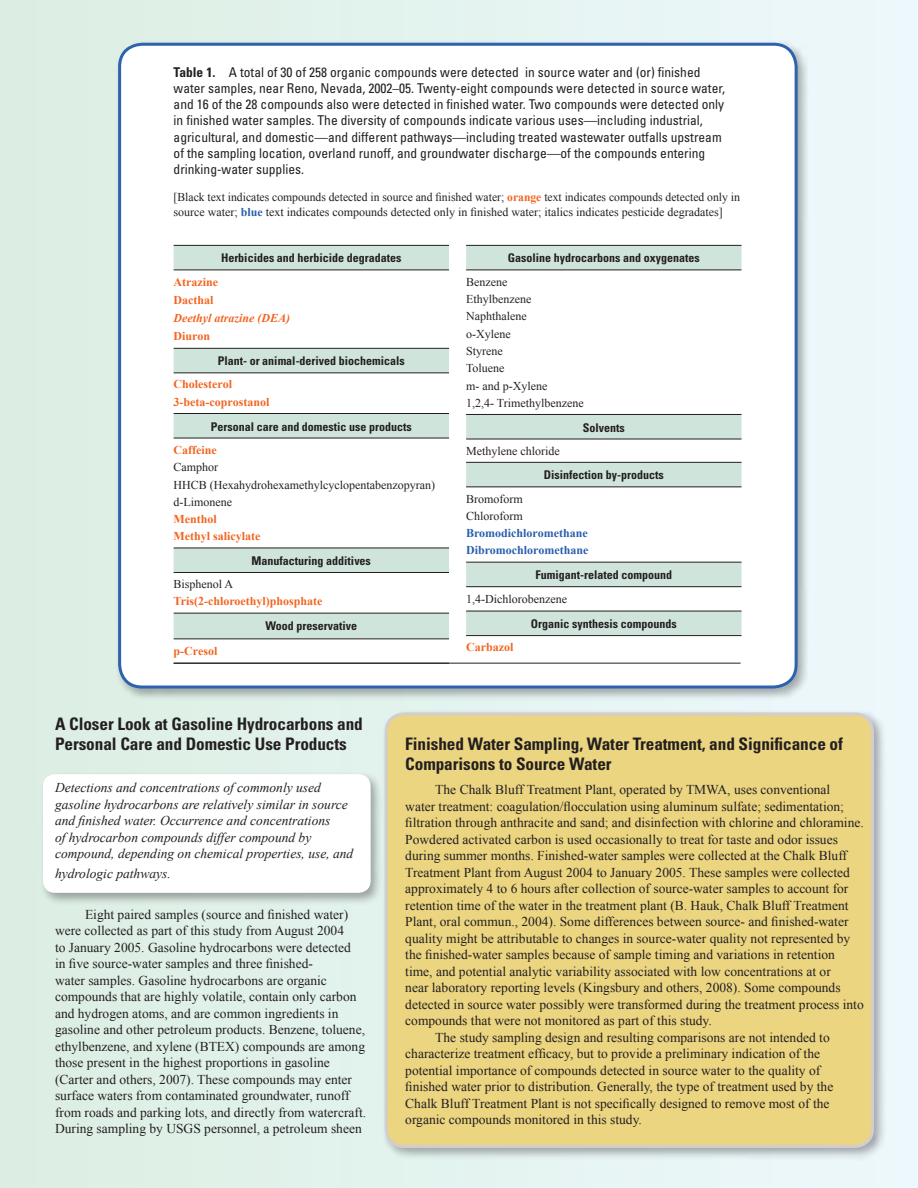
<style>
.page{position:relative;width:918px;height:1188px;background:#fff}
.page>*{position:absolute;margin:0;border:0;box-sizing:border-box;transform-origin:0 0}
.Heading_1{font:700 condensed 17.25px/20.2px "Univers";letter-spacing:-.005em;color:#231f20}
.Body_Text{font:13.5px/16.5px "Times New Roman";color:#231f20}
.TableTitle{font:condensed 13.5px/16.2px "Univers";color:#231f20}
.Heading_1-2{font:italic 13.5px/16.5px "Times New Roman";color:#231f20}
.TableCellHeading{font:700 condensed 12px "Univers";color:#231f20}
.TableCellBody{font:12px "Times New Roman";color:#231f20}
.TableHeadnote{font:12px/15px "Times New Roman";color:#231f20}
.TableCellBody-2{font:700 12px "Times New Roman";color:#f36421}
.TableCellBody-3{font:700 12px "Times New Roman";color:#285fad}
.TableCellBody-4{font:italic 700 12px "Times New Roman";color:#f36421}
.s1{font-weight:700}
.s2{font-weight:700;color:#f36421}
.s3{font-weight:700;color:#285fad}
</style>
<div class="page">
<div style="left:0;top:0;width:918px;height:1188px;background:linear-gradient(to right,#dceee3,#edf8fc)"></div>
<div style="left:114px;top:39px;width:696px;height:662px;background:#231f20;opacity:.37"></div>
<div style="left:120px;top:44px;width:676px;height:643px;background:#fff;border-radius:22px"></div>
<div style="left:118px;top:43px;width:680px;height:645px;border:3px solid #2e62ae;border-radius:22px"></div>
<div style="left:381px;top:709px;width:506px;height:452px;background:#231f20;opacity:.37"></div>
<div style="left:386px;top:714px;width:487px;height:432px;background:#ebd580;border-radius:18px"></div>
<div style="left:385px;top:712px;width:489px;height:436px;border:3px solid #d2cecd;border-radius:18px"></div>
<div style="left:39px;top:770px;width:344px;height:135px;background:#231f20;opacity:.37"></div>
<div style="left:43px;top:774px;width:328px;height:119px;background:#fff;border-radius:12px"></div>
<svg style="left:174px;top:246px;width:275px;height:393px"></svg>
<hr style="left:174px;top:245px;width:275px;height:1px;background:#231f20">
<hr style="left:174px;top:270px;width:275px;height:1px;background:#231f20">
<hr style="left:174px;top:348px;width:275px;height:1px;background:#231f20">
<hr style="left:174px;top:373px;width:275px;height:1px;background:#231f20">
<hr style="left:174px;top:413px;width:275px;height:1px;background:#231f20">
<hr style="left:174px;top:438px;width:275px;height:1px;background:#231f20">
<hr style="left:174px;top:548px;width:275px;height:1px;background:#231f20">
<hr style="left:174px;top:572px;width:275px;height:1px;background:#231f20">
<hr style="left:174px;top:613px;width:275px;height:1px;background:#231f20">
<hr style="left:174px;top:639px;width:275px;height:1px;background:#231f20">
<svg style="left:466px;top:246px;width:276px;height:389px"></svg>
<hr style="left:466px;top:462px;width:276px;height:1px;background:#231f20">
<hr style="left:466px;top:487px;width:276px;height:1px;background:#231f20">
<hr style="left:466px;top:611px;width:276px;height:1px;background:#231f20">
<hr style="left:466px;top:414px;width:276px;height:1px;background:#231f20">
<hr style="left:466px;top:439px;width:276px;height:1px;background:#231f20">
<hr style="left:466px;top:635px;width:276px;height:1px;background:#231f20">
<hr style="left:466px;top:245px;width:276px;height:1px;background:#231f20">
<hr style="left:466px;top:270px;width:276px;height:1px;background:#231f20">
<hr style="left:466px;top:562px;width:276px;height:1px;background:#231f20">
<hr style="left:466px;top:586px;width:276px;height:1px;background:#231f20">
<hr style="left:174px;top:663px;width:567px;height:1px;background:#231f20">
<p class="TableTitle" style="left:174px;top:64px;width:553px"><span class="s1">Table 1.</span> A total of 30 of 258 organic compounds were detected in source water and (or) finished water samples, near Reno, Nevada, 2002–05. Twenty-eight compounds were detected in source water, and 16 of the 28 compounds also were detected in finished water. Two compounds were detected only in finished water samples. The diversity of compounds indicate various uses—including industrial, agricultural, and domestic—and different pathways—including treated wastewater outfalls upstream of the sampling location, overland runoff, and groundwater discharge—of the compounds entering drinking-water supplies.</p>
<p class="TableHeadnote" style="left:174px;top:189px;width:568px">[Black text indicates compounds detected in source and finished water; <span class="s2">orange</span> text indicates compounds detected only in source water; <span class="s3">blue</span> text indicates compounds detected only in finished water; italics indicates pesticide degradates]</p>
<p class="TableCellHeading" style="left:221px;top:251px;width:182px">Herbicides and herbicide degradates</p>
<p class="TableCellBody-2" style="left:174px;top:273px;width:46px">Atrazine</p>
<p class="TableCellBody-2" style="left:174px;top:292px;width:41px">Dacthal</p>
<p class="TableCellBody-4" style="left:174px;top:310px;width:118px">Deethyl atrazine (DEA)</p>
<p class="TableCellBody-2" style="left:174px;top:327px;width:38px">Diuron</p>
<p class="TableCellHeading" style="left:218px;top:354px;width:189px">Plant- or animal-derived biochemicals</p>
<p class="TableCellBody-2" style="left:174px;top:376px;width:60px">Cholesterol</p>
<p class="TableCellBody-2" style="left:174px;top:393px;width:97px">3-beta-coprostanol</p>
<p class="TableCellHeading" style="left:211px;top:419px;width:203px">Personal care and domestic use products</p>
<p class="TableCellBody-2" style="left:174px;top:441px;width:45px">Caffeine</p>
<p class="TableCellBody" style="left:174px;top:459px;width:46px">Camphor</p>
<p class="TableCellBody" style="left:174px;top:476px;width:263px">HHCB (Hexahydrohexamethylcyclopentabenzopyran)</p>
<p class="TableCellBody" style="left:174px;top:494px;width:60px">d-Limonene</p>
<p class="TableCellBody-2" style="left:174px;top:511px;width:45px">Menthol</p>
<p class="TableCellBody-2" style="left:174px;top:528px;width:88px">Methyl salicylate</p>
<p class="TableCellHeading" style="left:252px;top:553px;width:121px">Manufacturing additives</p>
<p class="TableCellBody" style="left:174px;top:576px;width:61px">Bisphenol A</p>
<p class="TableCellBody-2" style="left:174px;top:593px;width:150px">Tris(2-chloroethyl)phosphate</p>
<p class="TableCellHeading" style="left:265px;top:619px;width:93px">Wood preservative</p>
<p class="TableCellBody-2" style="left:174px;top:642px;width:45px">p-Cresol</p>
<p class="TableCellHeading" style="left:508px;top:251px;width:193px">Gasoline hydrocarbons and oxygenates</p>
<p class="TableCellBody" style="left:466px;top:274px;width:43px">Benzene</p>
<p class="TableCellBody" style="left:466px;top:291px;width:67px">Ethylbenzene</p>
<p class="TableCellBody" style="left:466px;top:308px;width:62px">Naphthalene</p>
<p class="TableCellBody" style="left:466px;top:326px;width:46px">o-Xylene</p>
<p class="TableCellBody" style="left:466px;top:343px;width:38px">Styrene</p>
<p class="TableCellBody" style="left:466px;top:360px;width:40px">Toluene</p>
<p class="TableCellBody" style="left:466px;top:378px;width:83px">m- and p-Xylene</p>
<p class="TableCellBody" style="left:466px;top:395px;width:119px">1,2,4- Trimethylbenzene</p>
<p class="TableCellHeading" style="left:583px;top:420px;width:43px">Solvents</p>
<p class="TableCellBody" style="left:466px;top:443px;width:95px">Methylene chloride</p>
<p class="TableCellHeading" style="left:544px;top:468px;width:121px">Disinfection by-products</p>
<p class="TableCellBody" style="left:466px;top:491px;width:58px">Bromoform</p>
<p class="TableCellBody" style="left:466px;top:508px;width:58px">Chloroform</p>
<p class="TableCellBody-3" style="left:466px;top:525px;width:123px">Bromodichloromethane</p>
<p class="TableCellBody-3" style="left:466px;top:542px;width:124px">Dibromochloromethane</p>
<p class="TableCellHeading" style="left:535px;top:568px;width:138px">Fumigant-related compound</p>
<p class="TableCellBody" style="left:466px;top:590px;width:102px">1,4-Dichlorobenzene</p>
<p class="TableCellHeading" style="left:531px;top:616px;width:147px">Organic synthesis compounds</p>
<p class="TableCellBody-2" style="left:466px;top:639px;width:49px">Carbazol</p>
<p class="Heading_1" style="left:55px;top:714px;width:309px">A Closer Look at Gasoline Hydrocarbons and<br>Personal Care and Domestic Use Products</p>
<p class="Heading_1-2" style="left:55px;top:779px;width:300px">Detections and concentrations of commonly used gasoline hydrocarbons are relatively similar in source and finished water. Occurrence and concentrations<br>of hydrocarbon compounds differ compound by compound, depending on chemical properties, use, and</p>
<p class="Heading_1-2" style="left:55px;top:865px;width:117px">hydrologic pathways.</p>
<p class="Body_Text" style="left:55px;top:906px;width:313px;text-indent:30px">Eight paired samples (source and finished water) were collected as part of this study from August 2004<br>to January 2005. Gasoline hydrocarbons were detected<br>in five source-water samples and three finished-<br>water samples. Gasoline hydrocarbons are organic compounds that are highly volatile, contain only carbon and hydrogen atoms, and are common ingredients in gasoline and other petroleum products. Benzene, toluene, ethylbenzene, and xylene (BTEX) compounds are among those present in the highest proportions in gasoline (Carter and others, 2007). These compounds may enter surface waters from contaminated groundwater, runoff from roads and parking lots, and directly from watercraft.<br>During sampling by USGS personnel, a petroleum sheen</p>
<p class="Heading_1" style="left:405px;top:734px;width:439px">Finished Water Sampling, Water Treatment, and Significance of<br>Comparisons to Source Water</p>
<p class="Body_Text" style="left:405px;top:781px;width:460px;text-indent:30px">The Chalk Bluff Treatment Plant, operated by TMWA, uses conventional<br>water treatment: coagulation/flocculation using aluminum sulfate; sedimentation; filtration through anthracite and sand; and disinfection with chlorine and chloramine.<br>Powdered activated carbon is used occasionally to treat for taste and odor issues during summer months. Finished-water samples were collected at the Chalk Bluff Treatment Plant from August 2004 to January 2005. These samples were collected approximately 4 to 6 hours after collection of source-water samples to account for retention time of the water in the treatment plant (B. Hauk, Chalk Bluff Treatment Plant, oral commun., 2004). Some differences between source- and finished-water quality might be attributable to changes in source-water quality not represented by the finished-water samples because of sample timing and variations in retention time, and potential analytic variability associated with low concentrations at or<br>near laboratory reporting levels (Kingsbury and others, 2008). Some compounds detected in source water possibly were transformed during the treatment process into compounds that were not monitored as part of this study.</p>
<p class="Body_Text" style="left:405px;top:1029px;width:430px;text-indent:30px">The study sampling design and resulting comparisons are not intended to characterize treatment efficacy, but to provide a preliminary indication of the potential importance of compounds detected in source water to the quality of finished water prior to distribution. Generally, the type of treatment used by the Chalk Bluff Treatment Plant is not specifically designed to remove most of the organic compounds monitored in this study.</p>
</div>
